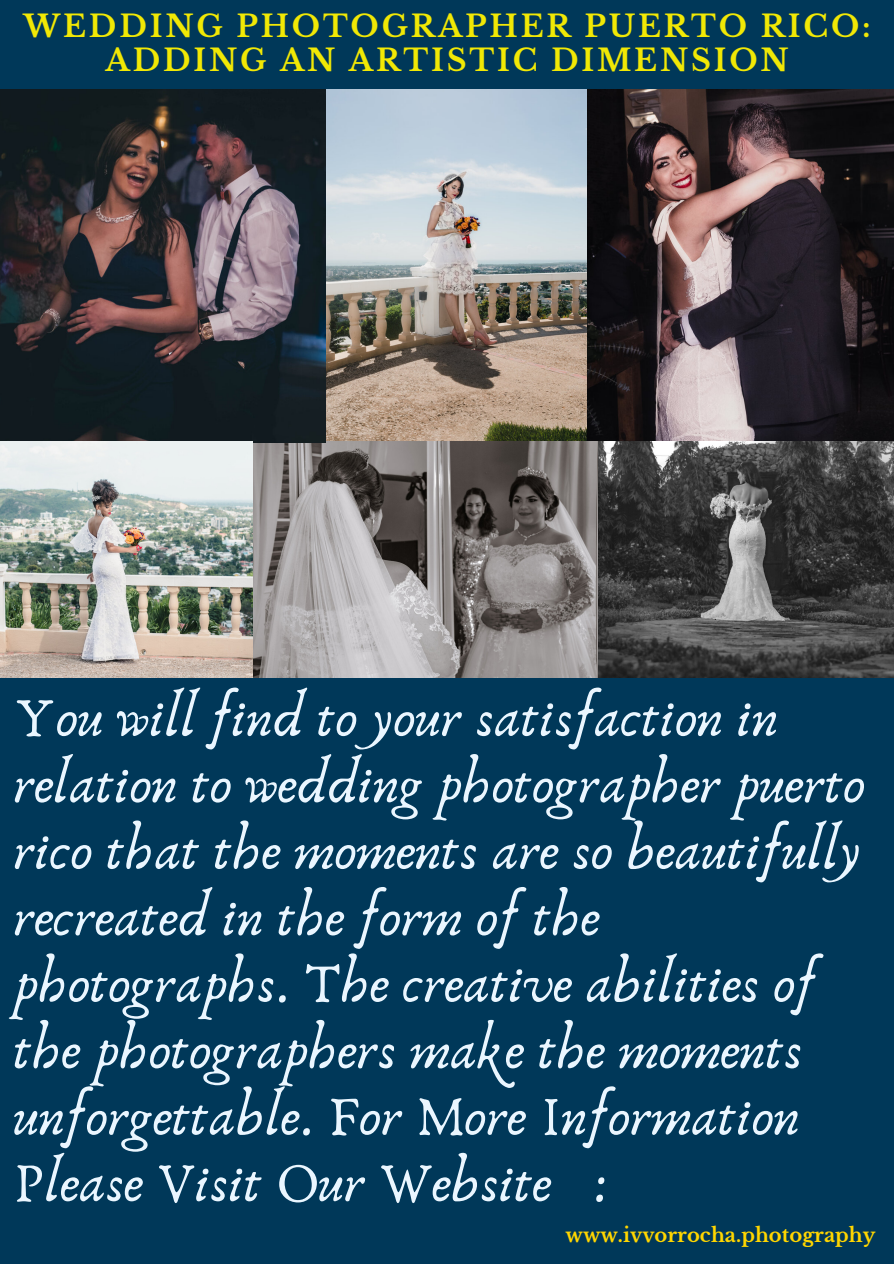
<style>
.page{position:relative;width:894px;height:1264px;background:#fff}
.page>*{position:absolute;margin:0;border:0;box-sizing:border-box;transform-origin:0 0}
.t1{font:57px/66.4px "Anaktoria";color:#eaf6ff}
.t2{font:700 30px/33.8px "Libre Baskerville";letter-spacing:.095em;color:#f1e805;text-align:center}
.t3{font:700 19.5px "Libre Baskerville";color:#ffd600}
</style>
<div class="page">
<div style="left:0;top:0;width:893px;height:1263px;background:#003859"></div>
<img style="left:325px;top:89px;width:568px;height:352px">
<img style="left:597px;top:441px;width:296px;height:236px">
<img style="left:0;top:441px;width:597px;height:236px">
<img style="left:0;top:89px;width:325px;height:353px">
<p class="t2" style="left:24px;top:9px;width:848px">WEDDING PHOTOGRAPHER PUERTO RICO:<br>ADDING AN ARTISTIC DIMENSION</p>
<p class="t1" style="left:14px;top:686px;width:852px">You will find to your satisfaction in relation to wedding photographer puerto rico that the moments are so beautifully recreated in the form of the photographs. The creative abilities of the photographers make the moments unforgettable. For More Information Please Visit Our Website :</p>
<p class="t3" style="left:565px;top:1222px;width:311px">www.ivvorrocha.photography</p>
</div>
